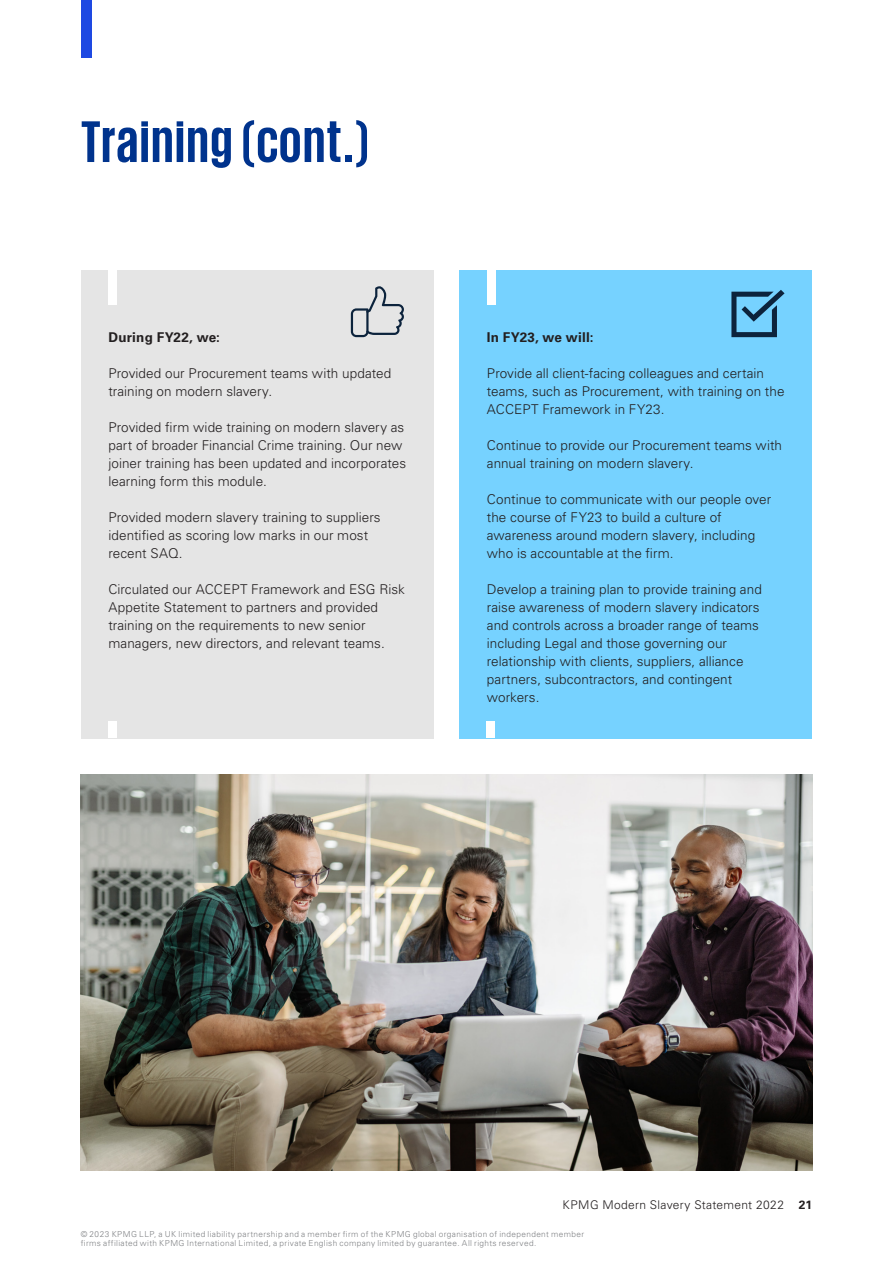
<style>
.page{position:relative;width:893px;height:1263px;background:#fff}
.page>*{position:absolute;margin:0;border:0;box-sizing:border-box;transform-origin:0 0}
.t1{font:700 60px "KPMG";letter-spacing:.025em;color:#00338d}
.t2{font:300 13.5px/18px "Univers LT Std";letter-spacing:.005em;color:#231f20}
.t3{font:700 13.5px "Univers LT Std";letter-spacing:.015em;color:#231f20}
.t4{font:300 12px "Univers LT Std";letter-spacing:.03em;color:#231f20}
.t5{font:300 8.25px/9px "Univers LT Std";letter-spacing:.045em;color:#808285}
.s1{font-weight:700}
</style>
<div class="page">
<img style="left:81px;top:774px;width:731px;height:396px">
<div style="left:81px;top:270px;width:353px;height:468px;background:#e5e5e5"></div>
<div style="left:109px;top:270px;width:8px;height:35px;background:#fff"></div>
<svg style="left:351px;top:286px;width:53px;height:51px"></svg>
<hr style="left:366px;top:311px;width:3px;height:22px;background:#0c233c">
<div style="left:109px;top:722px;width:8px;height:16px;background:#fff"></div>
<div style="left:459px;top:270px;width:353px;height:468px;background:#76d2ff"></div>
<div style="left:487px;top:270px;width:8px;height:35px;background:#fff"></div>
<svg style="left:731px;top:290px;width:53px;height:47px"></svg>
<div style="left:487px;top:722px;width:8px;height:16px;background:#fff"></div>
<div style="left:81px;top:0;width:10px;height:57px;background:#1e49e2"></div>
<h1 class="t1" style="left:81px;top:112px;width:290px">Training (cont.)</h1>
<p class="t3" style="left:108px;top:329px;width:113px">During FY22, we:</p>
<p class="t2" style="left:108px;top:364px;width:284px">Provided our Procurement teams with updated training on modern slavery.</p>
<p class="t2" style="left:108px;top:418px;width:299px">Provided firm wide training on modern slavery as part of broader Financial Crime training. Our new joiner training has been updated and incorporates learning form this module.</p>
<p class="t2" style="left:108px;top:508px;width:274px">Provided modern slavery training to suppliers identified as scoring low marks in our most recent SAQ.</p>
<p class="t2" style="left:108px;top:580px;width:298px">Circulated our ACCEPT Framework and ESG Risk Appetite Statement to partners and provided training on the requirements to new senior managers, new directors, and relevant teams.</p>
<p class="t3" style="left:487px;top:329px;width:108px">In FY23, we will:</p>
<p class="t2" style="left:487px;top:364px;width:299px">Provide all client-facing colleagues and certain teams, such as Procurement, with training on the<br>ACCEPT Framework in FY23.</p>
<p class="t2" style="left:487px;top:436px;width:297px">Continue to provide our Procurement teams with annual training on modern slavery.</p>
<p class="t2" style="left:487px;top:490px;width:286px">Continue to communicate with our people over the course of FY23 to build a culture of awareness around modern slavery, including who is accountable at the firm.</p>
<p class="t2" style="left:487px;top:580px;width:276px">Develop a training plan to provide training and raise awareness of modern slavery indicators and controls across a broader range of teams including Legal and those governing our relationship with clients, suppliers, alliance partners, subcontractors, and contingent workers.</p>
<p class="t4" style="left:563px;top:1197px;width:251px">KPMG Modern Slavery Statement 2022 <span class="s1">21</span></p>
<p class="t5" style="left:81px;top:1229px;width:505px">© 2023 KPMG LLP, a UK limited liability partnership and a member firm of the KPMG global organisation of independent member firms affiliated with KPMG International Limited, a private English company limited by guarantee. All rights reserved.</p>
</div>
